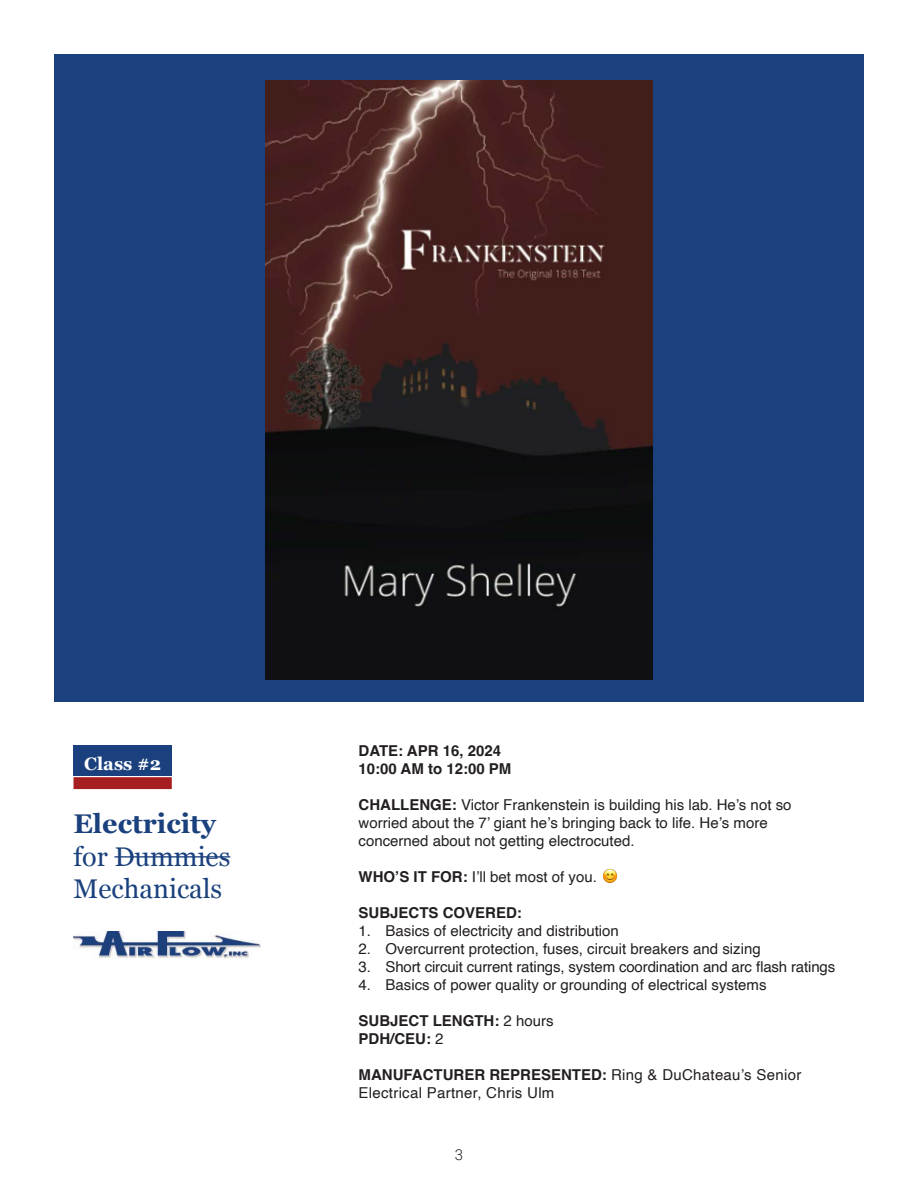
<style>
.page{position:relative;width:918px;height:1188px;background:#fff}
.page>*{position:absolute;margin:0;border:0;box-sizing:border-box;transform-origin:0 0}
.t1{font:27px/32.4px "Georgia";color:#1a417d}
.t2{font:700 27px "Georgia";color:#1a417d}
.t3{font:700 18px "Georgia";color:#fff}
.t4{font:15px/18px "Helvetica";color:#231f20}
.t5{font:700 15px/18px "Helvetica";color:#231f20}
.t6{font:15px/18px "Helvetica";letter-spacing:.02em;color:#231f20}
.t7{font:300 15px "Roboto";color:#231f20}
.s1{font-weight:700}
.s2{font-weight:400}
</style>
<div class="page">
<div style="left:54px;top:54px;width:810px;height:648px;background:#1a417d"></div>
<img style="left:265px;top:80px;width:388px;height:600px">
<div style="left:74px;top:745px;width:98px;height:30px;background:#1a417d"></div>
<div style="left:74px;top:777px;width:98px;height:12px;background:#a71e21;border:2px solid #a71e21"></div>
<hr style="left:114px;top:856px;width:116px;height:2px;background:#1a417d">
<img style="left:74px;top:931px;width:186px;height:27px">
<p class="t3" style="left:84px;top:750px;width:78px">Class #2</p>
<h1 class="t2" style="left:74px;top:804px;width:144px">Electricity</h1>
<h1 class="t1" style="left:74px;top:839px;width:158px">for Dummies<br>Mechanicals</h1>
<p class="t5" style="left:359px;top:744px;width:154px">DATE: APR 16, 2024<br>10:00 AM to 12:00 PM</p>
<p class="t4" style="left:359px;top:796px;width:434px"><span class="s1">CHALLENGE:</span> Victor Frankenstein is building his lab. He’s not so worried about the 7’ giant he’s bringing back to life. He’s more concerned about not getting electrocuted.</p>
<p class="t4" style="left:359px;top:868px;width:240px"><span class="s1">WHO’S IT FOR:</span> I’ll bet most of you.</p>
<p class="t5" style="left:359px;top:906px;width:165px">SUBJECTS COVERED:</p>
<p class="t4" style="left:359px;top:922px;width:262px">1. Basics of electricity and distribution</p>
<p class="t4" style="left:359px;top:940px;width:404px">2. Overcurrent protection, fuses, circuit breakers and sizing</p>
<p class="t4" style="left:359px;top:958px;width:478px">3. Short circuit current ratings, system coordination and arc flash ratings</p>
<p class="t4" style="left:359px;top:976px;width:409px">4. Basics of power quality or grounding of electrical systems</p>
<p class="t5" style="left:359px;top:1014px;width:197px">SUBJECT LENGTH: <span class="s2">2 hours<br></span>PDH/CEU: <span class="s2">2</span></p>
<p class="t6" style="left:359px;top:1066px;width:444px"><span class="s1">MANUFACTURER REPRESENTED:</span> Ring &amp; DuChateau’s Senior<br>Electrical Partner, Chris Ulm</p>
<p class="t7" style="left:455px;top:1144px;width:10px">3</p>
</div>
